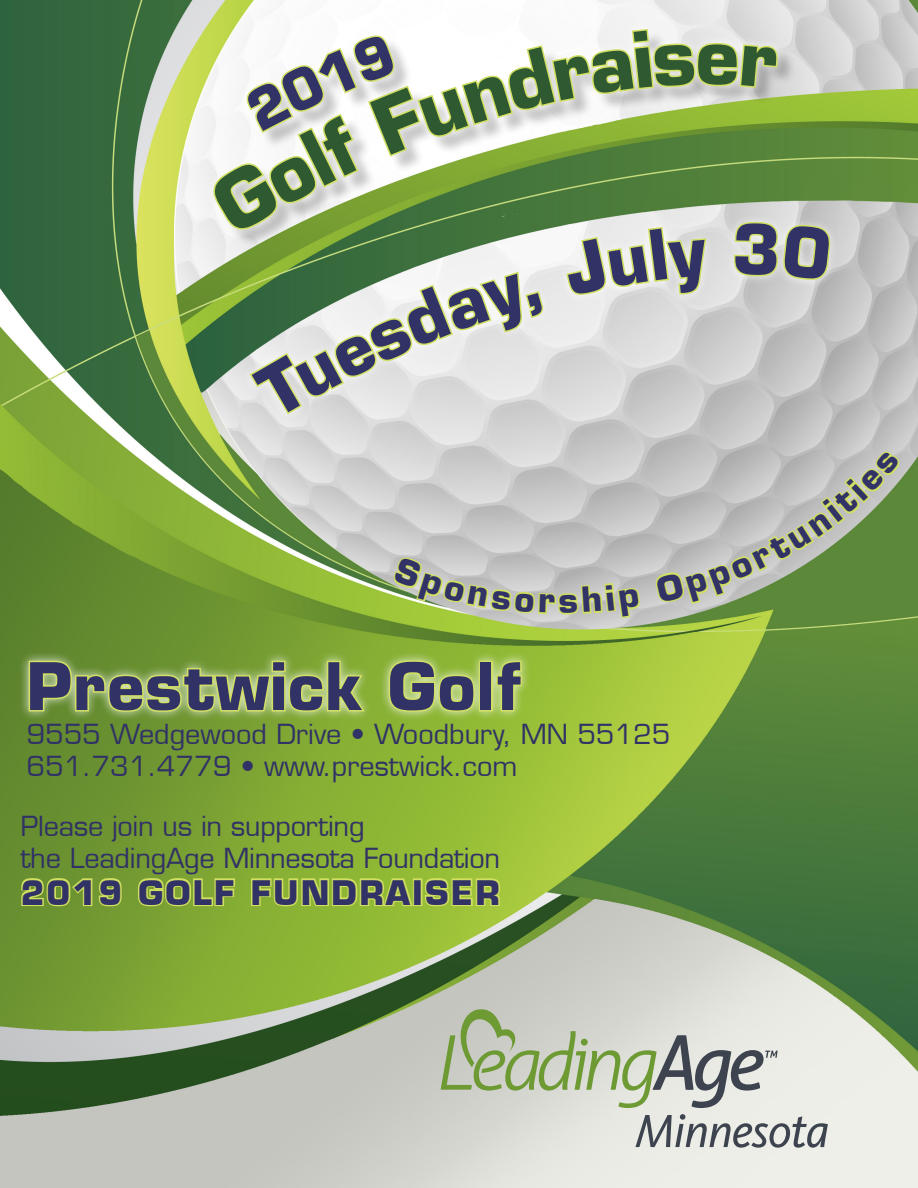
<style>
.page{position:relative;width:918px;height:1188px;background:#fff}
.page>*{position:absolute;margin:0;border:0;box-sizing:border-box;transform-origin:0 0}
.t1{font:700 63.75px "Eurostile LT";letter-spacing:.02em;color:#313265}
.t2{font:700 33px "Eurostile LT";letter-spacing:.065em;color:#313265}
.t3{font:27px "Eurostile LT";letter-spacing:-.01em;color:#313265}
</style>
<div class="page">
<img style="left:0;top:0;width:918px;height:1188px">
<svg style="left:441px;top:1009px;width:337px;height:99px;background:#c0c7b6"></svg>
<svg style="left:635px;top:1114px;width:193px;height:34px;background:#b6b8b7"></svg>
<svg style="left:192px;top:0;width:16px;height:390px"></svg>
<div style="left:19px;top:651px;width:512px;height:71px;background:#fff;opacity:.75"></div>
<svg style="left:27px;top:659px;width:341px;height:55px;background:#aec572"></svg>
<svg style="left:387px;top:659px;width:90px;height:55px;background:#c1d67d"></svg>
<div style="left:479px;top:661px;width:14px;height:51px;border:3px solid #d1df62"></div>
<svg style="left:495px;top:659px;width:29px;height:54px;background:#c2d87a"></svg>
<svg style="left:19px;top:874px;width:105px;height:34px;background:#94b144"></svg>
<svg style="left:136px;top:876px;width:101px;height:32px;background:#a0bc46"></svg>
<svg style="left:250px;top:863px;width:165px;height:45px;background:#a1c142"></svg>
<div style="left:413px;top:878px;width:9px;height:28px;border:3px solid #d1df62"></div>
<svg style="left:423px;top:876px;width:79px;height:32px;background:#b5cf4c"></svg>
<svg style="left:208px;top:0;width:693px;height:620px"></svg>
<p class="t1" style="left:26px;top:647px;width:497px">Prestwick Golf</p>
<p class="t3" style="left:26px;top:718px;width:646px">9555 Wedgewood Drive • Woodbury, MN 55125</p>
<p class="t3" style="left:26px;top:750px;width:492px">651.731.4779 • www.prestwick.com</p>
<p class="t3" style="left:21px;top:810px;width:345px">Please join us in supporting</p>
<p class="t3" style="left:21px;top:842px;width:481px">the LeadingAge Minnesota Foundation</p>
<p class="t2" style="left:21px;top:872px;width:481px">2019 GOLF FUNDRAISER</p>
</div>
